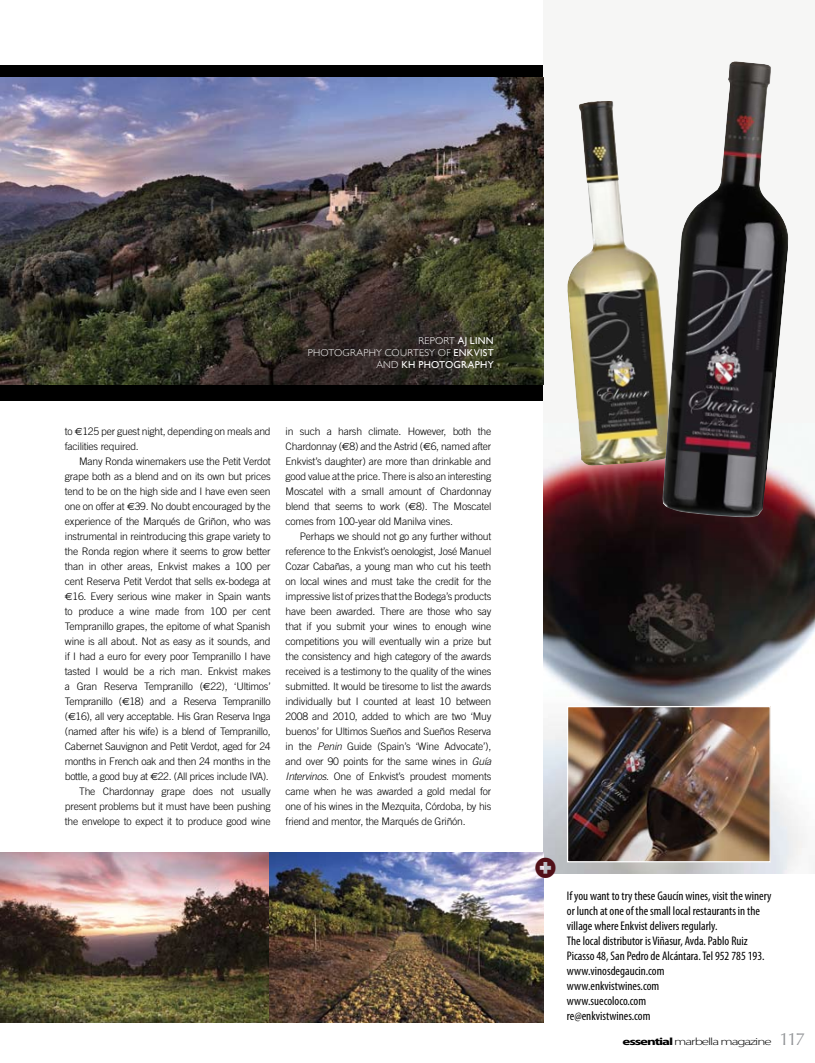
<style>
.page{position:relative;width:815px;height:1063px;background:#fff}
.page>*{position:absolute;margin:0;border:0;box-sizing:border-box;transform-origin:0 0}
.t1{font:25px "fts 7";color:#511018}
.t2{font:condensed 12.5px/15px "Myriad Pro";color:#000}
.t3{font:300 10.5px "Myriad Pro";letter-spacing:-.07em;color:#000;scale:1.43 1}
.t4{font:300 10.38px/15px "Trade Gothic";letter-spacing:-.02em;color:#000;text-align:justify}
.t5{font:300 10px "Gill Sans";letter-spacing:.025em;color:#fff}
.t6{font:10px "Gill Sans";letter-spacing:.025em;color:#fff}
.s1{font-weight:300}
.s2{font-weight:400}
.s3{font-family:"Euro Sans";font-weight:400}
.s4{font-style:italic}
.s5{font-weight:700}
.s6{font-family:"Optima";font-weight:400;font-size:17.5px;color:#939598}
</style>
<div class="page">
<div style="left:0;top:65px;width:570px;height:335px;background:#000"></div>
<div style="left:543px;top:0;width:272px;height:874px;background:#f6f6f5"></div>
<img style="left:543px;top:460px;width:272px;height:414px">
<img style="left:567px;top:101px;width:95px;height:365px">
<img style="left:662px;top:61px;width:127px;height:457px">
<img style="left:0;top:78px;width:543px;height:307px">
<img style="left:569px;top:708px;width:200px;height:152px">
<div style="left:567px;top:706px;width:204px;height:156px;border:1px solid #fff"></div>
<img style="left:0;top:852px;width:543px;height:170px">
<p class="t5" style="left:418px;top:335px;width:14px">REPOR</p>
<p class="t6" style="left:449px;top:335px;width:46px"><span class="s1">T</span> AJ LINN</p>
<p class="t5" style="left:308px;top:347px;width:187px">PHOTOGRAPHY COURTESY OF <span class="s2">ENKVIST</span></p>
<p class="t6" style="left:376px;top:359px;width:99px"><span class="s1">AN D</span> KH PHOTOGRAPH</p>
<p class="t6" style="left:488px;top:359px;width:8px">Y</p>
<p class="t4" style="left:65px;top:424px;width:207px">to <span class="s3">€</span>125 per guest night, depending on meals and facilities required.</p>
<p class="t4" style="left:65px;top:454px;width:207px;text-align:right">Many Ronda winemakers use the Petit Verdot grape both as a blend and on its own but prices tend to be on the high side and I have even seen one on offer at <span class="s3">€</span>39. No doubt encouraged by the experience of the Marqués de Griñon, who was instrumental in reintroducing this grape variety to the Ronda region where it seems to grow better than in other areas, Enkvist makes a 100 per cent Reserva Petit Verdot that sells ex-bodega at <span class="s3">€</span>16. Every serious wine maker in Spain wants to produce a wine made from 100 per cent Tempranillo grapes, the epitome of what Spanish wine is all about. Not as easy as it sounds, and if I had a euro for every poor Tempranillo I have tasted I would be a rich man. Enkvist makes a Gran Reserva Tempranillo (<span class="s3">€</span>22), ‘Ultimos’ Tempranillo (<span class="s3">€</span>18) and a Reserva Tempranillo (<span class="s3">€</span>16), all very acceptable. His Gran Reserva Inga (named after his wife) is a blend of Tempranillo, Cabernet Sauvignon and Petit Verdot, aged for 24 months in French oak and then 24 months in the bottle, a good buy at <span class="s3">€</span>22. (All prices include IVA).<br>The Chardonnay grape does not usually present problems but it must have been pushing the envelope to expect it to produce good wine</p>
<p class="t4" style="left:286px;top:424px;width:207px">in such a harsh climate. However, both the Chardonnay (<span class="s3">€</span>8) and the Astrid (<span class="s3">€</span>6, named after Enkvist’s daughter) are more than drinkable and good value at the price. There is also an interesting Moscatel with a small amount of Chardonnay blend that seems to work (<span class="s3">€</span>8). The Moscatel comes from 100-year old Manilva vines.</p>
<p class="t4" style="left:286px;top:529px;width:207px;text-indent:14px">Perhaps we should not go any further without reference to the Enkvist’s oenologist, José Manuel Cozar Cabañas, a young man who cut his teeth on local wines and must take the credit for the impressive list of prizes that the Bodega’s products have been awarded. There are those who say that if you submit your wines to enough wine competitions you will eventually win a prize but the consistency and high category of the awards received is a testimony to the quality of the wines submitted. It would be tiresome to list the awards individually but I counted at least 10 between 2008 and 2010, added to which are two ‘Muy buenos’ for Ultimos Sueños and Sueños Reserva in the <span class="s4">Penin</span> Guide (Spain’s ‘Wine Advocate’), and over 90 points for the same wines in <span class="s4">Guía Intervinos</span>. One of Enkvist’s proudest moments came when he was awarded a gold medal for one of his wines in the Mezquita, Córdoba, by his friend and mentor, the Marqués de Griñón.</p>
<h1 class="t1" style="left:536px;top:854px;width:22px">g</h1>
<p class="t2" style="left:567px;top:888px;width:206px">If you want to try these Gaucín wines, visit the winery or lunch at one of the small local restaurants in the village where Enkvist delivers regularly.<br>The local distributor is Viñasur, Avda. Pablo Ruiz Picasso 48, San Pedro de Alcántara. Tel 952 785 193. www.vinosdegaucin.com<br>www.enkvistwines.com<br>www.suecoloco.com<br>re@enkvistwines.com</p>
<p class="t3" style="left:622px;top:1035px;width:129px"><span class="s5">essential</span> marbella magazine <span class="s6">117</span></p>
</div>
